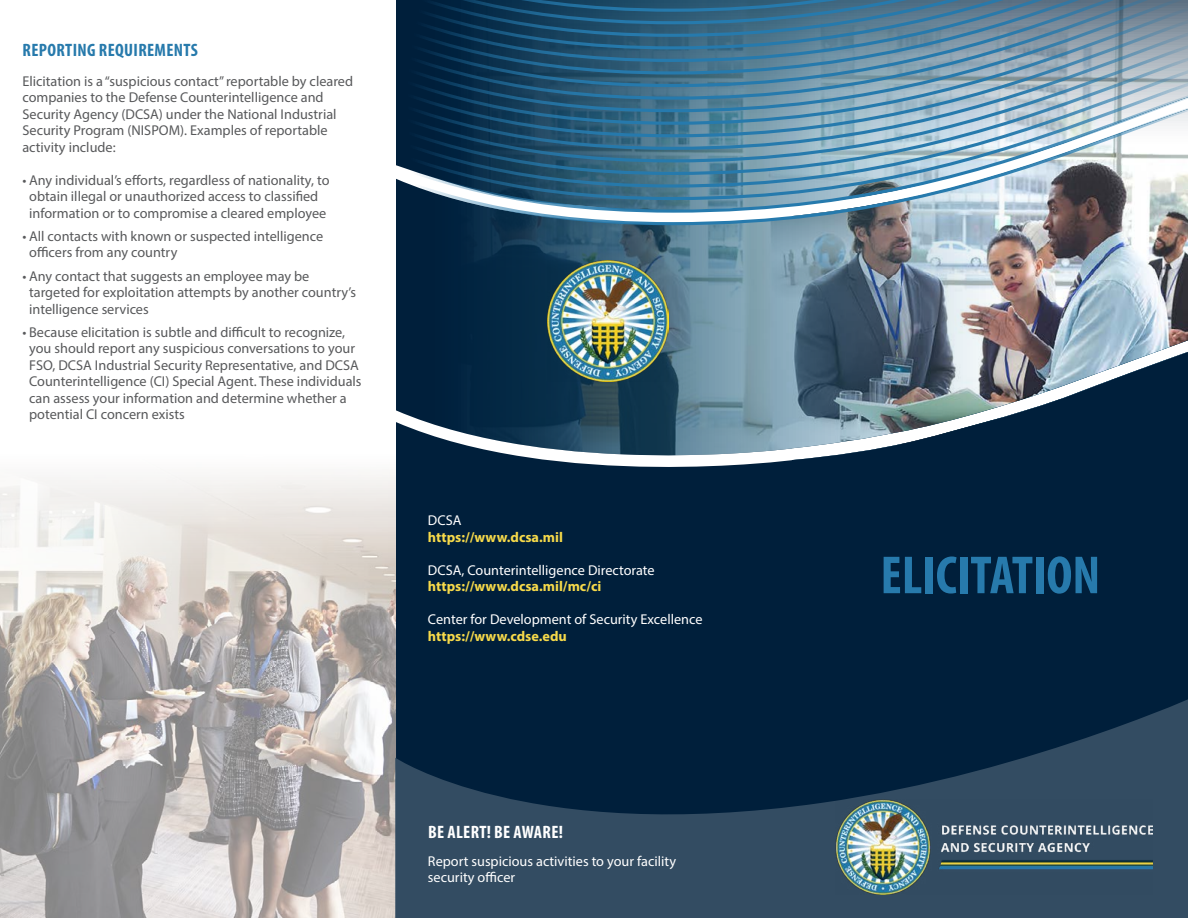
<style>
.page{position:relative;width:1188px;height:918px;background:#fff}
.page>*{position:absolute;margin:0;border:0;box-sizing:border-box;transform-origin:0 0}
.t1{font:700 condensed 54px "Myriad Pro";color:#277aac}
.t2{font:700 condensed 18px "Myriad Pro";letter-spacing:.02em;color:#277aac}
.t3{font:700 condensed 18px "Myriad Pro";letter-spacing:.02em;color:#fff}
.t4{font:14.25px/16.5px "Myriad Pro";color:#58595b}
.t5{font:14.25px/16.5px "Myriad Pro";color:#fff}
.t6{font:700 14.25px "Myriad Pro";color:#f7da4a}
</style>
<div class="page">
<img style="left:0;top:475px;width:396px;height:443px">
<img style="left:403px;top:225px;width:785px;height:461px">
<svg style="left:792px;top:342px;width:396px;height:344px;background:#1d3850"></svg>
<img style="left:547px;top:261px;width:122px;height:121px">
<svg style="left:395px;top:686px;width:793px;height:232px;background:#19354e"></svg>
<svg style="left:396px;top:0;width:792px;height:4px;background:#305a76"></svg>
<svg style="left:396px;top:4px;width:792px;height:12px;background:#35607d"></svg>
<svg style="left:396px;top:16px;width:792px;height:13px;background:#3d6783"></svg>
<svg style="left:396px;top:29px;width:792px;height:12px;background:#426c87"></svg>
<svg style="left:396px;top:41px;width:792px;height:13px;background:#49728d"></svg>
<svg style="left:396px;top:54px;width:792px;height:12px;background:#517993"></svg>
<img style="left:396px;top:66px;width:792px;height:159px">
<img style="left:836px;top:800px;width:316px;height:95px">
<p class="t2" style="left:23px;top:38px;width:177px">REPORTING REQUIREMENTS</p>
<p class="t4" style="left:22px;top:72px;width:332px">Elicitation is a “suspicious contact” reportable by cleared companies to the Defense Counterintelligence and Security Agency (DCSA) under the National Industrial Security Program (NISPOM). Examples of reportable activity include:</p>
<p class="t4" style="left:22px;top:171px;width:309px;text-align:center">• Any individual’s efforts, regardless of nationality, to obtain illegal or unauthorized access to classified information or to compromise a cleared employee</p>
<p class="t4" style="left:29px;top:228px;width:296px;text-indent:-7px">• All contacts with known or suspected intelligence officers from any country</p>
<p class="t4" style="left:29px;top:267px;width:328px;text-indent:-7px">• Any contact that suggests an employee may be targeted for exploitation attempts by another country’s intelligence services</p>
<p class="t4" style="left:29px;top:324px;width:334px;text-indent:-7px">• Because elicitation is subtle and difficult to recognize, you should report any suspicious conversations to your FSO, DCSA Industrial Security Representative, and DCSA Counterintelligence (CI) Special Agent. These individuals can assess your information and determine whether a potential CI concern exists</p>
<p class="t5" style="left:428px;top:512px;width:35px">DCSA</p>
<p class="t6" style="left:428px;top:528px;width:136px">https://www.dcsa.mil</p>
<p class="t5" style="left:428px;top:561px;width:228px">DCSA, Counterintelligence Directorate</p>
<p class="t6" style="left:428px;top:577px;width:175px">https://www.dcsa.mil/mc/ci</p>
<p class="t5" style="left:428px;top:611px;width:276px">Center for Development of Security Excellence</p>
<p class="t6" style="left:428px;top:627px;width:140px">https://www.cdse.edu</p>
<p class="t3" style="left:428px;top:821px;width:136px">BE ALERT! BE AWARE!</p>
<p class="t5" style="left:428px;top:852px;width:250px">Report suspicious activities to your facility security officer</p>
<h1 class="t1" style="left:880px;top:541px;width:221px">ELICITATION</h1>
</div>
